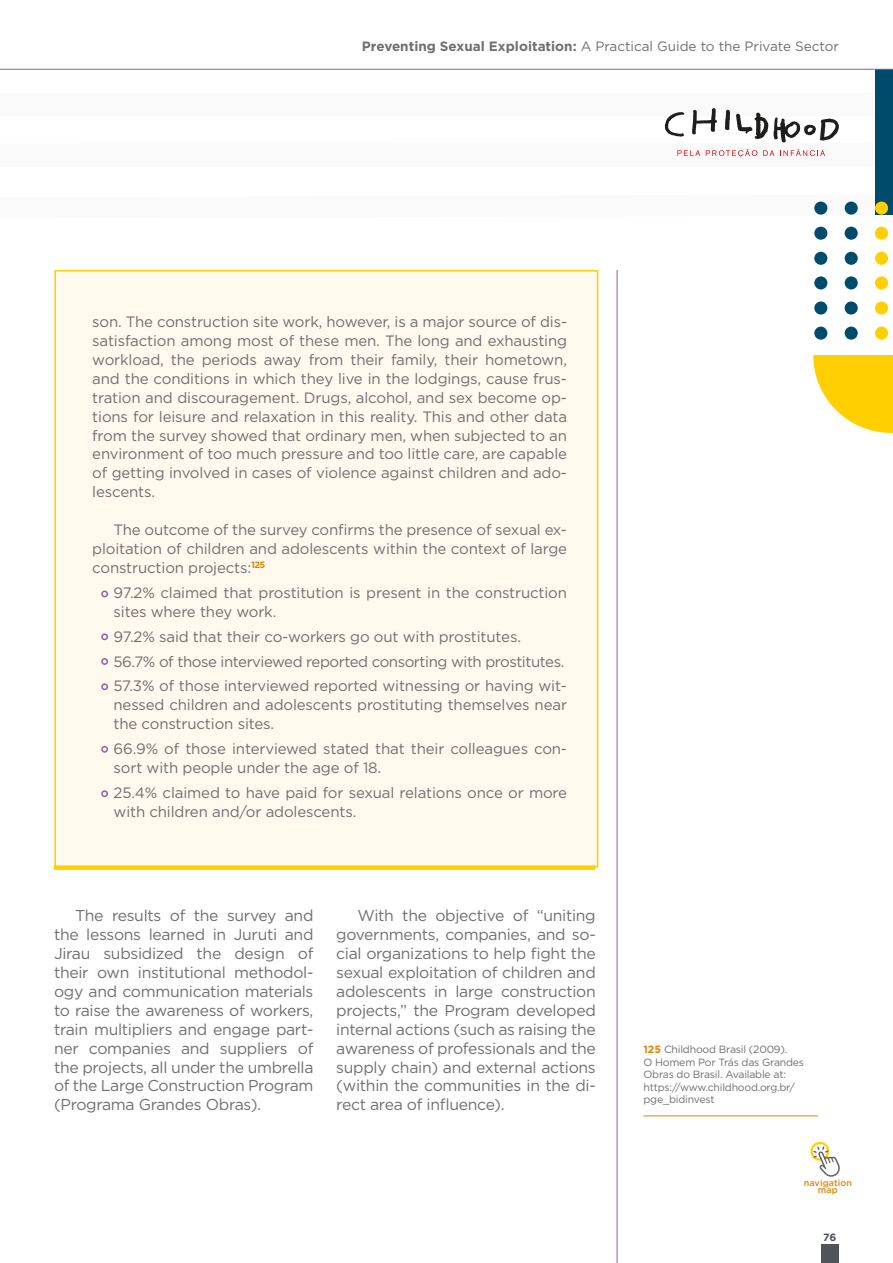
<style>
.page{position:relative;width:893px;height:1263px;background:#fff}
.page>*{position:absolute;margin:0;border:0;box-sizing:border-box;transform-origin:0 0}
.t1{font:15.75px/18.9px "Gotham";letter-spacing:-.02em;color:#706f6f;text-align:justify}
.t2{font:15px/18.9px "Gotham";letter-spacing:-.01em;color:#706f6f}
.t3{font:13.5px "Gotham";color:#706f6f}
.t4{font:10.5px/12.6px "Gotham";letter-spacing:-.02em;color:#706f6f}
.t5{font:700 10.5px "Gotham";color:#50535a}
.t6{font:500 9px/7.5px "Gotham";letter-spacing:.01em;color:#e88203;text-align:center}
.s1{font-weight:700}
.s2{font-weight:700;color:#e88203}
</style>
<div class="page">
<svg style="left:0;top:68px;width:893px;height:165px"></svg>
<div style="left:875px;top:70px;width:18px;height:145px;background:#004b6c"></div>
<div style="left:814px;top:202px;width:13px;height:13px;background:#004b6c;border-radius:50%"></div>
<div style="left:845px;top:202px;width:13px;height:13px;background:#004b6c;border-radius:50%"></div>
<div style="left:875px;top:202px;width:13px;height:13px;background:#ffcf00;border-radius:50%"></div>
<div style="left:814px;top:227px;width:13px;height:13px;background:#004b6c;border-radius:50%"></div>
<div style="left:845px;top:227px;width:13px;height:13px;background:#004b6c;border-radius:50%"></div>
<div style="left:875px;top:227px;width:13px;height:13px;background:#ffcf00;border-radius:50%"></div>
<div style="left:814px;top:252px;width:13px;height:13px;background:#004b6c;border-radius:50%"></div>
<div style="left:845px;top:252px;width:13px;height:13px;background:#004b6c;border-radius:50%"></div>
<div style="left:875px;top:252px;width:13px;height:13px;background:#ffcf00;border-radius:50%"></div>
<div style="left:814px;top:276px;width:13px;height:13px;background:#004b6c;border-radius:50%"></div>
<div style="left:845px;top:276px;width:13px;height:13px;background:#004b6c;border-radius:50%"></div>
<div style="left:875px;top:276px;width:13px;height:13px;background:#ffcf00;border-radius:50%"></div>
<div style="left:814px;top:301px;width:13px;height:14px;background:#004b6c;border-radius:50%"></div>
<div style="left:845px;top:301px;width:13px;height:14px;background:#004b6c;border-radius:50%"></div>
<div style="left:875px;top:301px;width:13px;height:14px;background:#ffcf00;border-radius:50%"></div>
<div style="left:814px;top:327px;width:13px;height:13px;background:#004b6c;border-radius:50%"></div>
<div style="left:845px;top:327px;width:13px;height:13px;background:#004b6c;border-radius:50%"></div>
<div style="left:875px;top:327px;width:13px;height:13px;background:#ffcf00;border-radius:50%"></div>
<svg style="left:813px;top:355px;width:80px;height:78px"></svg>
<hr style="left:0;top:69px;width:893px;height:1px;background:#9460a4">
<hr style="left:617px;top:270px;width:1px;height:993px;background:#9460a4">
<svg style="left:692px;top:108px;width:25px;height:27px"></svg>
<svg style="left:725px;top:109px;width:5px;height:21px"></svg>
<svg style="left:665px;top:112px;width:20px;height:25px"></svg>
<svg style="left:736px;top:113px;width:103px;height:30px"></svg>
<svg style="left:677px;top:150px;width:23px;height:6px"></svg>
<svg style="left:706px;top:149px;width:51px;height:8px"></svg>
<svg style="left:763px;top:150px;width:11px;height:6px"></svg>
<svg style="left:780px;top:149px;width:45px;height:7px"></svg>
<div style="left:54px;top:271px;width:543px;height:596px;background:#fffaed"></div>
<div style="left:54px;top:865px;width:541px;height:5px;background:#ffcf00"></div>
<div style="left:101px;top:590px;width:7px;height:7px;border:2px solid #9460a4;border-radius:50%"></div>
<div style="left:101px;top:633px;width:7px;height:7px;border:2px solid #9460a4;border-radius:50%"></div>
<div style="left:101px;top:658px;width:7px;height:7px;border:2px solid #9460a4;border-radius:50%"></div>
<div style="left:101px;top:683px;width:7px;height:7px;border:2px solid #9460a4;border-radius:50%"></div>
<div style="left:101px;top:746px;width:7px;height:7px;border:2px solid #9460a4;border-radius:50%"></div>
<div style="left:101px;top:790px;width:7px;height:7px;border:2px solid #9460a4;border-radius:50%"></div>
<hr style="left:643px;top:1115px;width:175px;height:1px;background:#e88203">
<div style="left:821px;top:1244px;width:18px;height:19px;background:#50535a"></div>
<div style="left:810px;top:1142px;width:19px;height:19px;border:2px solid #ffcf00;border-radius:50%"></div>
<svg style="left:813px;top:1146px;width:27px;height:31px"></svg>
<p class="t3" style="left:362px;top:38px;width:478px"><span class="s1">Preventing Sexual Exploitation:</span> A Practical Guide to the Private Sector</p>
<p class="t2" style="left:92px;top:312px;width:476px;text-align:justify">son. The construction site work, however, is a major source of dis&shy;satisfaction among most of these men. The long and exhausting workload, the periods away from their family, their hometown, and the conditions in which they live in the lodgings, cause frus&shy;tration and discouragement. Drugs, alcohol, and sex become op&shy;tions for leisure and relaxation in this reality. This and other data from the survey showed that ordinary men, when subjected to an environment of too much pressure and too little care, are capable of getting involved in cases of violence against children and ado&shy;lescents.</p>
<p class="t2" style="left:92px;top:520px;width:476px;text-align:justify;text-indent:21px">The outcome of the survey confirms the presence of sexual ex&shy;ploitation of children and adolescents within the context of large construction projects:<sup>125</sup></p>
<p class="t2" style="left:114px;top:583px;width:455px">97.2% claimed that prostitution is present in the construction sites where they work.</p>
<p class="t2" style="left:114px;top:623px;width:455px;line-height:24.9px">97.2% said that their co-workers go out with prostitutes.<br>56.7% of those interviewed reported consorting with prostitutes.<br>57.3% of those interviewed reported witnessing or having wit-</p>
<p class="t2" style="left:114px;top:695px;width:455px">nessed children and adolescents prostituting themselves near the construction sites.</p>
<p class="t2" style="left:114px;top:739px;width:455px">66.9% of those interviewed stated that their colleagues con&shy;sort with people under the age of 18.</p>
<p class="t2" style="left:114px;top:783px;width:455px">25.4% claimed to have paid for sexual relations once or more with children and/or adolescents.</p>
<p class="t1" style="left:54px;top:906px;width:261px;text-indent:21px">The results of the survey and the lessons learned in Juruti and Jirau subsidized the design of their own institutional methodol&shy;ogy and communication materials to raise the awareness of workers, train multipliers and engage part&shy;ner companies and suppliers of the projects, all under the umbrella of the Large Construction Program (Programa Grandes Obras).</p>
<p class="t1" style="left:336px;top:906px;width:261px;text-indent:21px">With the objective of “uniting governments, companies, and so&shy;cial organizations to help fight the sexual exploitation of children and adolescents in large construction projects,” the Program developed internal actions (such as raising the awareness of professionals and the supply chain) and external actions (within the communities in the di&shy;rect area of influence).</p>
<p class="t4" style="left:643px;top:1043px;width:162px"><span class="s2">125</span> Childhood Brasil (2009).<br>O Homem Por Trás das Grandes<br>Obras do Brasil. Available at: https://www.childhood.org.br/ pge_bidinvest</p>
<p class="t6" style="left:804px;top:1178px;width:50px">navigation map</p>
<p class="t5" style="left:823px;top:1230px;width:15px">76</p>
</div>
